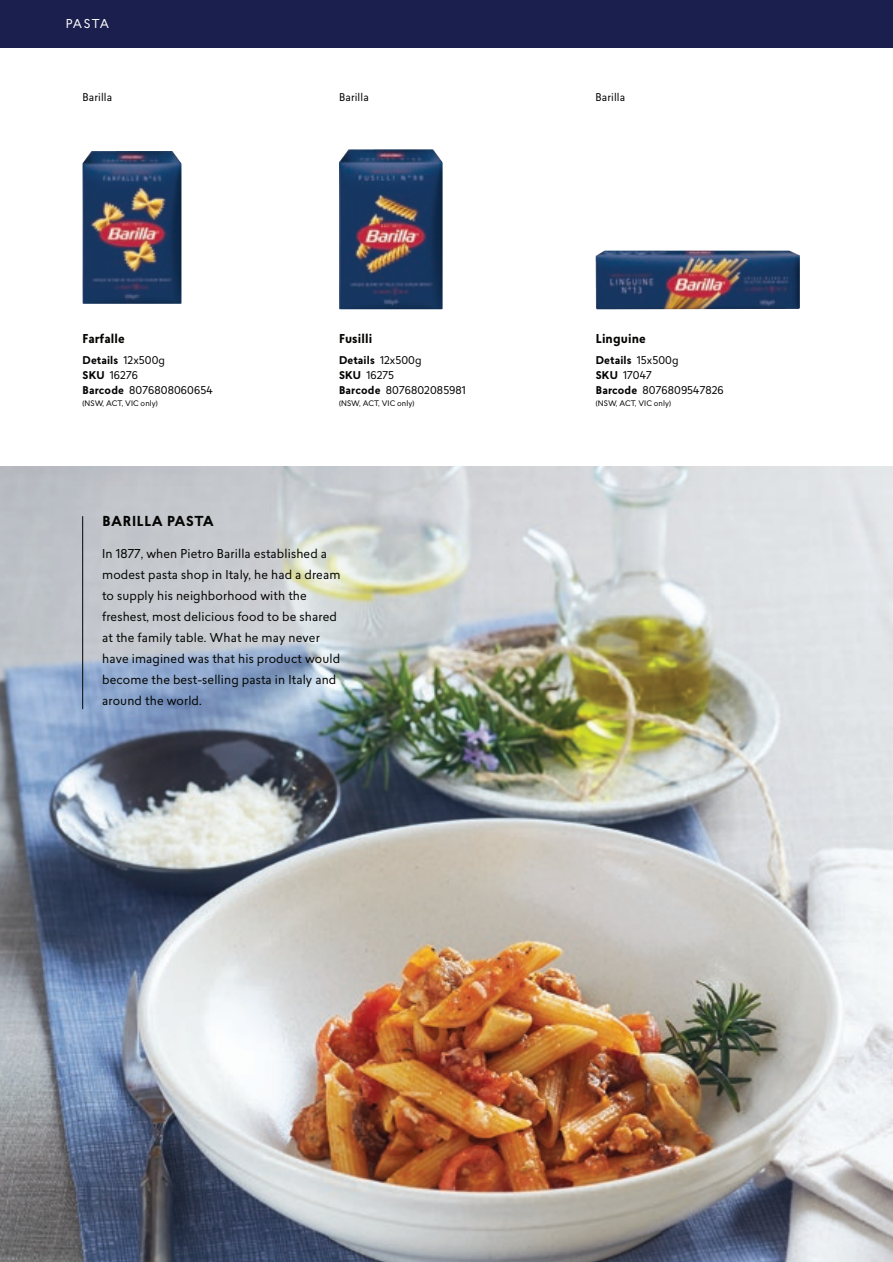
<style>
.page{position:relative;width:893px;height:1262px;background:#fff}
.page>*{position:absolute;margin:0;border:0;box-sizing:border-box;transform-origin:0 0}
.t1{font:700 13.5px "Lasiver";letter-spacing:.05em;color:#040503}
.t2{font:12px/21px "Lasiver";letter-spacing:.01em;color:#040503}
.t3{font:700 12px "Lasiver";letter-spacing:.01em;color:#040503}
.t4{font:12px "Lasiver";letter-spacing:.07em;color:#fff}
.t5{font:10.5px/15px "Lasiver";letter-spacing:.01em;color:#040503}
.t6{font:7.5px "Lasiver";letter-spacing:.01em;color:#040503}
.s1{font-weight:700}
</style>
<div class="page">
<img style="left:595px;top:251px;width:204px;height:58px">
<img style="left:0;top:466px;width:892px;height:796px">
<div style="left:0;top:0;width:892px;height:47px;background:#1b1f4d"></div>
<hr style="left:82px;top:516px;width:1px;height:193px;background:#040503">
<img style="left:82px;top:151px;width:99px;height:153px">
<img style="left:339px;top:149px;width:103px;height:160px">
<p class="t4" style="left:66px;top:15px;width:45px">PASTA</p>
<p class="t5" style="left:82px;top:89px;width:31px">Barilla</p>
<p class="t3" style="left:82px;top:329px;width:44px">Farfalle</p>
<p class="t5" style="left:82px;top:352px;width:132px"><span class="s1">Details</span> 12x500g<br><span class="s1">SKU</span> 16276<br><span class="s1">Barcode</span> 8076808060654</p>
<p class="t6" style="left:82px;top:397px;width:77px">(NSW, ACT, VIC only)</p>
<p class="t5" style="left:339px;top:89px;width:31px">Barilla</p>
<p class="t5" style="left:595px;top:89px;width:31px">Barilla</p>
<p class="t3" style="left:339px;top:330px;width:35px">Fusilli</p>
<p class="t5" style="left:339px;top:353px;width:128px"><span class="s1">Details</span> 12x500g<br><span class="s1">SKU</span> 16275<br><span class="s1">Barcode</span> 8076802085981</p>
<p class="t6" style="left:339px;top:398px;width:77px">(NSW, ACT, VIC only)</p>
<p class="t3" style="left:595px;top:330px;width:51px">Linguine</p>
<p class="t5" style="left:595px;top:353px;width:129px"><span class="s1">Details</span> 15x500g<br><span class="s1">SKU</span> 17047<br><span class="s1">Barcode</span> 8076809547826</p>
<p class="t6" style="left:595px;top:398px;width:77px">(NSW, ACT, VIC only)</p>
<p class="t1" style="left:102px;top:511px;width:113px">BARILLA PASTA</p>
<p class="t2" style="left:102px;top:543px;width:240px">In 1877, when Pietro Barilla established a modest pasta shop in Italy, he had a dream to supply his neighborhood with the freshest, most delicious food to be shared at the family table. What he may never have imagined was that his product would become the best-selling pasta in Italy and around the world.</p>
</div>
